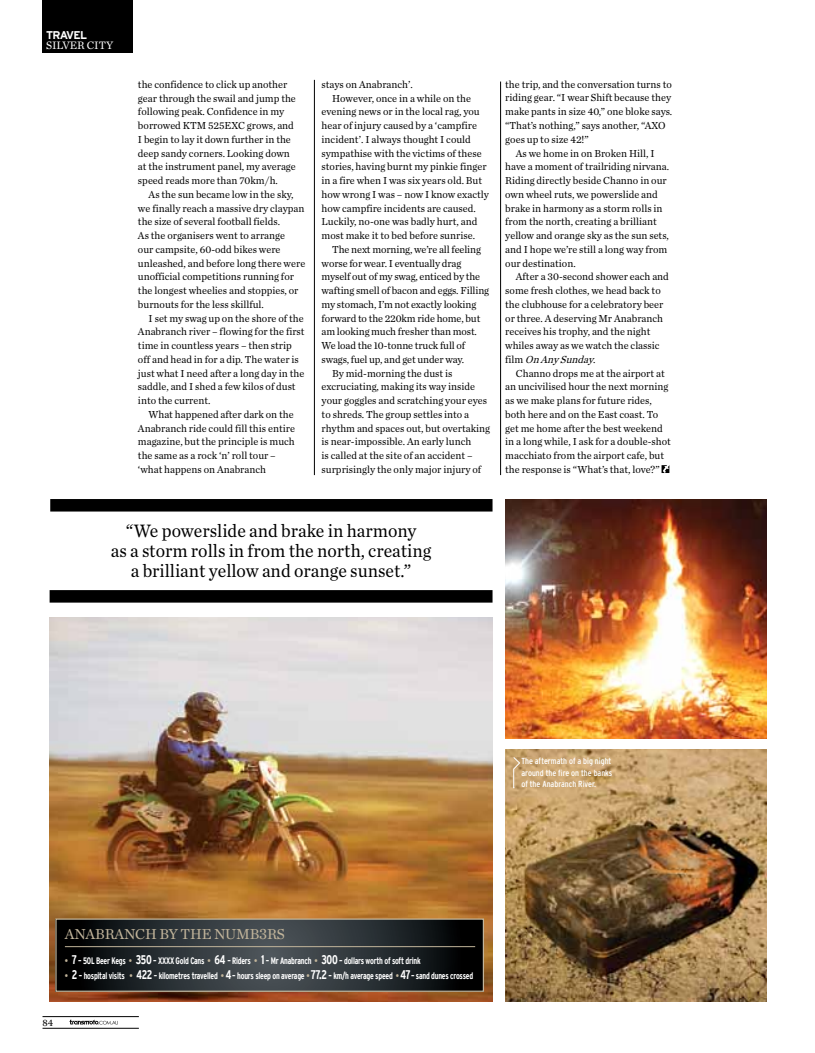
<style>
.page{position:relative;width:815px;height:1053px;background:#fff}
.page>*{position:absolute;margin:0;border:0;box-sizing:border-box;transform-origin:0 0}
.t1{font:18.75px/20px "Chronicle Text G1";color:#000;text-align:center;scale:.95 1}
.t2{font:15px "Chronicle Text G1";color:#c2b59b}
.t3{font:11.25px "Chronicle Text G1";color:#fff}
.t4{font:700 11.25px "Interstate";letter-spacing:-.06em;color:#fff}
.t5{font:10.62px/13.8px "Chronicle Text G1";color:#000}
.t6{font:italic 10.62px "Chronicle Text G1";color:#000}
.t7{font:10px "Chronicle Text G1";color:#000}
.t8{font:700 condensed 9.38px "Interstate";letter-spacing:-.03em;color:#fff;scale:.88 1}
.t9{font:condensed 8.75px/11.9px "Interstate";color:#fff;text-align:justify}
.s1{font-style:normal}
.s2{font-size:16.25px}
.s3{font-weight:400;color:#c2b59b}
.s4{font-size:12.5px}
</style>
<div class="page">
<svg style="left:662px;top:465px;width:7px;height:8px"></svg>
<img style="left:50px;top:617px;width:443px;height:384px">
<img style="left:505px;top:499px;width:261px;height:239px">
<img style="left:505px;top:749px;width:261px;height:252px">
<div style="left:50px;top:499px;width:443px;height:12px;background:#000"></div>
<div style="left:50px;top:590px;width:443px;height:12px;background:#000"></div>
<hr style="left:500px;top:81px;width:1px;height:394px;background:#000">
<hr style="left:314px;top:80px;width:1px;height:395px;background:#000">
<svg style="left:513px;top:757px;width:7px;height:31px"></svg>
<svg style="left:57px;top:920px;width:425px;height:69px;background:#252b2e"></svg>
<div style="left:55px;top:918px;width:429px;height:73px;border:1px solid #c2b59b"></div>
<hr style="left:65px;top:946px;width:410px;height:1px;background:#c2b59b">
<div style="left:43px;top:0;width:90px;height:53px;background:#000"></div>
<svg style="left:69px;top:1019px;width:49px;height:5px"></svg>
<hr style="left:43px;top:1016px;width:96px;height:1px;background:#000">
<hr style="left:43px;top:1027px;width:96px;height:1px;background:#000">
<p class="t4" style="left:46px;top:28px;width:43px">TRAVEL</p>
<p class="t3" style="left:46px;top:36px;width:8px">silver</p>
<p class="t3" style="left:87px;top:36px;width:8px">city</p>
<p class="t5" style="left:138px;top:77px;width:159px">the confidence to click up another gear through the swail and jump the following peak. Confidence in my borrowed KTM 525EXC grows, and I begin to lay it down further in the deep sandy corners. Looking down at the instrument panel, my average speed reads more than 70km/h.</p>
<p class="t5" style="left:138px;top:187px;width:169px;text-indent:11px">As the sun became low in the sky, we finally reach a massive dry claypan the size of several football fields.<br>As the organisers went to arrange<br>our campsite, 60-odd bikes were unleashed, and before long there were unofficial competitions running for the longest wheelies and stoppies, or burnouts for the less skillful.</p>
<p class="t5" style="left:138px;top:310px;width:168px;text-indent:11px">I set my swag up on the shore of the Anabranch river – flowing for the first time in countless years – then strip off and head in for a dip. The water is just what I need after a long day in the saddle, and I shed a few kilos of dust into the current.</p>
<p class="t5" style="left:138px;top:407px;width:159px;text-indent:11px">What happened after dark on the<br>Anabranch ride could fill this entire magazine, but the principle is much the same as a rock ‘n’ roll tour – ‘what happens on Anabranch</p>
<p class="t5" style="left:322px;top:77px;width:93px">stays on Anabranch’.</p>
<p class="t5" style="left:332px;top:90px;width:140px">However, once in a while on the</p>
<p class="t5" style="left:322px;top:104px;width:160px">evening news or in the local rag, you</p>
<p class="t5" style="left:322px;top:118px;width:157px">hear of injury caused by a ‘campfire</p>
<p class="t5" style="left:322px;top:132px;width:151px">incident’. I always thought I could</p>
<p class="t5" style="left:322px;top:145px;width:162px">sympathise with the victims of these</p>
<p class="t5" style="left:322px;top:159px;width:167px">stories, having burnt my pinkie finger</p>
<p class="t5" style="left:322px;top:173px;width:162px">in a fire when I was six years old. But</p>
<p class="t5" style="left:322px;top:187px;width:169px">how wrong I was – now I know exactly</p>
<p class="t5" style="left:322px;top:200px;width:156px">how campfire incidents are caused.</p>
<p class="t5" style="left:322px;top:214px;width:157px">Luckily, no-one was badly hurt, and</p>
<p class="t5" style="left:322px;top:228px;width:155px">most make it to bed before sunrise.</p>
<p class="t5" style="left:332px;top:242px;width:150px">The next morning, we’re all feeling</p>
<p class="t5" style="left:322px;top:255px;width:141px">worse for wear. I eventually drag</p>
<p class="t5" style="left:322px;top:269px;width:160px">myself out of my swag, enticed by the</p>
<p class="t5" style="left:322px;top:283px;width:169px">wafting smell of bacon and eggs. Filling</p>
<p class="t5" style="left:322px;top:297px;width:156px">my stomach, I’m not exactly looking</p>
<p class="t5" style="left:322px;top:310px;width:160px">forward to the 220km ride home, but</p>
<p class="t5" style="left:322px;top:324px;width:157px">am looking much fresher than most.</p>
<p class="t5" style="left:322px;top:338px;width:145px">We load the 10-tonne truck full of</p>
<p class="t5" style="left:322px;top:352px;width:144px">swags, fuel up, and get under way.</p>
<p class="t5" style="left:332px;top:365px;width:122px">By mid-morning the dust is</p>
<p class="t5" style="left:322px;top:379px;width:155px">excruciating, making its way inside</p>
<p class="t5" style="left:322px;top:393px;width:167px">your goggles and scratching your eyes</p>
<p class="t5" style="left:322px;top:407px;width:149px">to shreds. The group settles into a</p>
<p class="t5" style="left:322px;top:420px;width:170px">rhythm and spaces out, but overtaking</p>
<p class="t5" style="left:322px;top:434px;width:151px">is near-impossible. An early lunch</p>
<p class="t5" style="left:322px;top:448px;width:152px">is called at the site of an accident –</p>
<p class="t5" style="left:322px;top:462px;width:161px">surprisingly the only major injury of</p>
<p class="t5" style="left:505px;top:77px;width:168px">the trip, and the conversation turns to</p>
<p class="t5" style="left:505px;top:90px;width:167px">riding gear. “I wear Shift because they</p>
<p class="t5" style="left:505px;top:104px;width:169px">make pants in size 40,” one bloke says.</p>
<p class="t5" style="left:505px;top:118px;width:162px">“That’s nothing,” says another, “AXO</p>
<p class="t5" style="left:505px;top:132px;width:85px">goes up to size 42!”</p>
<p class="t5" style="left:516px;top:145px;width:140px">As we home in on Broken Hill, I</p>
<p class="t5" style="left:505px;top:159px;width:165px">have a moment of trailriding nirvana.</p>
<p class="t5" style="left:505px;top:173px;width:163px">Riding directly beside Channo in our</p>
<p class="t5" style="left:505px;top:187px;width:154px">own wheel ruts, we powerslide and</p>
<p class="t5" style="left:505px;top:200px;width:159px">brake in harmony as a storm rolls in</p>
<p class="t5" style="left:505px;top:214px;width:153px">from the north, creating a brilliant</p>
<p class="t5" style="left:505px;top:228px;width:165px">yellow and orange sky as the sun sets,</p>
<p class="t5" style="left:505px;top:242px;width:164px">and I hope we’re still a long way from</p>
<p class="t5" style="left:505px;top:255px;width:72px">our destination.</p>
<p class="t5" style="left:516px;top:269px;width:155px">After a 30-second shower each and</p>
<p class="t5" style="left:505px;top:283px;width:157px">some fresh clothes, we head back to</p>
<p class="t5" style="left:505px;top:297px;width:160px">the clubhouse for a celebratory beer</p>
<p class="t5" style="left:505px;top:310px;width:159px">or three. A deserving Mr Anabranch</p>
<p class="t5" style="left:505px;top:324px;width:147px">receives his trophy, and the night</p>
<p class="t5" style="left:505px;top:338px;width:156px">whiles away as we watch the classic</p>
<p class="t6" style="left:505px;top:351px;width:93px"><span class="s1">f i l m</span> OnAnySunday<span class="s1">.</span></p>
<p class="t5" style="left:516px;top:365px;width:150px">Channo drops me at the airport at</p>
<p class="t5" style="left:505px;top:379px;width:164px">an uncivilised hour the next morning</p>
<p class="t5" style="left:505px;top:393px;width:148px">as we make plans for future rides,</p>
<p class="t5" style="left:505px;top:407px;width:154px">both here and on the East coast. To</p>
<p class="t5" style="left:505px;top:420px;width:159px">get me home after the best weekend</p>
<p class="t5" style="left:505px;top:434px;width:167px">in a long while, I ask for a double-shot</p>
<p class="t5" style="left:505px;top:448px;width:160px">macchiato from the airport cafe, but</p>
<p class="t5" style="left:505px;top:462px;width:156px">the response is “What’s that, love?”</p>
<h1 class="t1" style="left:111px;top:519px;width:339px">“We powerslide and brake in harmony<br>as a storm rolls in from the north, creating a brilliant yellow and orange sunset.”</h1>
<p class="t9" style="left:521px;top:754px;width:92px">The aftermath of a big night around the fire on the banks of the Anabranch River.</p>
<h2 class="t2" style="left:65px;top:922px;width:21px">Anabranch</h2>
<h2 class="t2" style="left:159px;top:922px;width:33px">by the</h2>
<h2 class="t2" style="left:214px;top:922px;width:63px">Numb<span class="s2">3</span>rs</h2>
<p class="t8" style="left:65px;top:955px;width:406px"><span class="s3">•</span> <span class="s4">7</span> – 50L Beer Kegs <span class="s3">•</span> <span class="s4">350</span> – XXXX Gold Cans <span class="s3">•</span> <span class="s4">64</span> – Riders <span class="s3">•</span> <span class="s4">1</span> – Mr Anabranch <span class="s3">•</span> <span class="s4">300</span> – dollars worth of soft drink</p>
<p class="t8" style="left:65px;top:970px;width:465px"><span class="s3">•</span> <span class="s4">2</span> – hospital visits <span class="s3">•</span> <span class="s4">422</span> – kilometres travelled <span class="s3">•</span> <span class="s4">4</span> – hours sleep on average <span class="s3">•</span> <span class="s4">77.2</span> – km/h average speed <span class="s3">•</span> <span class="s4">47</span> – sand dunes crossed</p>
<p class="t7" style="left:42px;top:1014px;width:12px">84</p>
</div>
